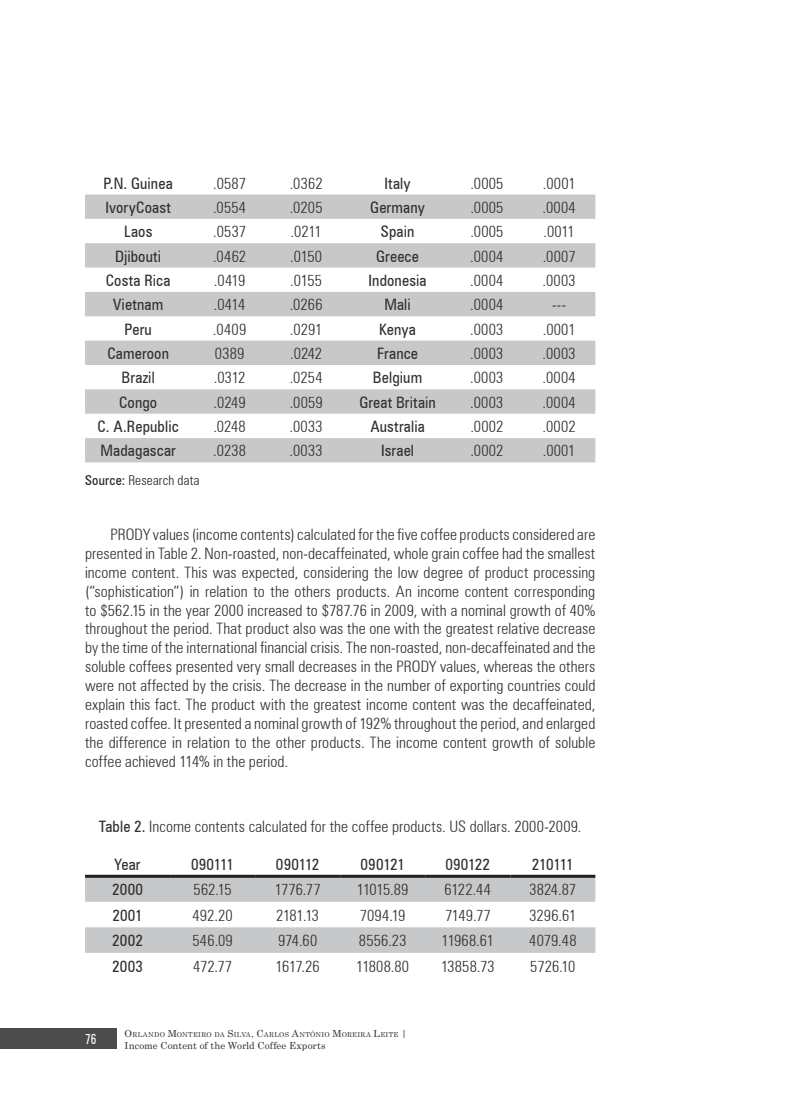
<style>
.page{position:relative;width:808px;height:1106px;background:#fff}
.page>*{position:absolute;margin:0;border:0;box-sizing:border-box;transform-origin:0 0}
.t1{font:300 condensed 15.75px/18.9px "Zurich BT";letter-spacing:.01em;color:#312f30;text-align:justify}
.t2{font:condensed 15.75px "Zurich BT";letter-spacing:.01em;color:#312f30}
.t3{font:condensed 14.25px "Zurich BT";color:#fff;scale:.84 1}
.t4{font:300 condensed 13.5px "Zurich BT";letter-spacing:.015em;color:#231f20}
.t5{font:9.75px "Century Schoolbook";letter-spacing:.005em;color:#312f30}
.t6{font:6.9px "Century Schoolbook";letter-spacing:.05em;color:#312f30}
.s1{font-weight:400}
.s2{font-size:9.75px}
</style>
<div class="page">
<div style="left:0;top:1028px;width:117px;height:20px;background:#4b4c4d"></div>
<svg style="left:85px;top:194px;width:510px;height:268px;fill:#c9cacc"></svg>
<svg style="left:85px;top:877px;width:510px;height:75px;fill:#c7c8ca"></svg>
<hr style="left:85px;top:874px;width:85px;height:3px;background:#231f20">
<hr style="left:170px;top:874px;width:85px;height:3px;background:#231f20">
<hr style="left:255px;top:874px;width:85px;height:3px;background:#231f20">
<hr style="left:340px;top:874px;width:85px;height:3px;background:#231f20">
<hr style="left:425px;top:874px;width:85px;height:3px;background:#231f20">
<hr style="left:510px;top:874px;width:85px;height:3px;background:#231f20">
<p class="t2" style="left:104px;top:173px;width:71px">P.N. Guinea</p>
<p class="t1" style="left:213px;top:173px;width:34px">.0587</p>
<p class="t1" style="left:290px;top:173px;width:34px">.0362</p>
<p class="t2" style="left:384px;top:173px;width:28px">Italy</p>
<p class="t1" style="left:470px;top:173px;width:35px">.0005</p>
<p class="t1" style="left:543px;top:173px;width:34px">.0001</p>
<p class="t2" style="left:105px;top:198px;width:67px">IvoryCoast</p>
<p class="t1" style="left:213px;top:198px;width:35px">.0554</p>
<p class="t1" style="left:290px;top:198px;width:34px">.0205</p>
<p class="t2" style="left:370px;top:198px;width:56px">Germany</p>
<p class="t1" style="left:470px;top:198px;width:35px">.0005</p>
<p class="t1" style="left:542px;top:198px;width:35px">.0004</p>
<p class="t2" style="left:124px;top:222px;width:30px">Laos</p>
<p class="t1" style="left:213px;top:222px;width:34px">.0537</p>
<p class="t1" style="left:291px;top:222px;width:33px">.0211</p>
<p class="t2" style="left:381px;top:222px;width:35px">Spain</p>
<p class="t1" style="left:470px;top:222px;width:35px">.0005</p>
<p class="t1" style="left:543px;top:222px;width:33px">.0011</p>
<p class="t2" style="left:115px;top:246px;width:48px">Djibouti</p>
<p class="t1" style="left:213px;top:246px;width:35px">.0462</p>
<p class="t1" style="left:290px;top:246px;width:33px">.0150</p>
<p class="t2" style="left:376px;top:246px;width:44px">Greece</p>
<p class="t1" style="left:470px;top:246px;width:35px">.0004</p>
<p class="t1" style="left:543px;top:246px;width:34px">.0007</p>
<p class="t2" style="left:106px;top:271px;width:66px">Costa Rica</p>
<p class="t1" style="left:214px;top:271px;width:33px">.0419</p>
<p class="t1" style="left:290px;top:271px;width:33px">.0155</p>
<p class="t2" style="left:369px;top:271px;width:60px">Indonesia</p>
<p class="t1" style="left:470px;top:271px;width:35px">.0004</p>
<p class="t1" style="left:542px;top:271px;width:35px">.0003</p>
<p class="t2" style="left:113px;top:295px;width:52px">Vietnam</p>
<p class="t1" style="left:214px;top:295px;width:33px">.0414</p>
<p class="t1" style="left:290px;top:295px;width:34px">.0266</p>
<p class="t2" style="left:384px;top:295px;width:28px">Mali</p>
<p class="t1" style="left:470px;top:295px;width:35px">.0004</p>
<p class="t1" style="left:552px;top:295px;width:15px">---</p>
<p class="t2" style="left:124px;top:319px;width:29px">Peru</p>
<p class="t1" style="left:213px;top:319px;width:35px">.0409</p>
<p class="t1" style="left:290px;top:319px;width:34px">.0291</p>
<p class="t2" style="left:379px;top:319px;width:38px">Kenya</p>
<p class="t1" style="left:470px;top:319px;width:35px">.0003</p>
<p class="t1" style="left:543px;top:319px;width:34px">.0001</p>
<p class="t2" style="left:107px;top:344px;width:63px">Cameroon</p>
<p class="t1" style="left:215px;top:344px;width:31px">0389</p>
<p class="t1" style="left:290px;top:344px;width:33px">.0242</p>
<p class="t2" style="left:377px;top:344px;width:43px">France</p>
<p class="t1" style="left:470px;top:344px;width:35px">.0003</p>
<p class="t1" style="left:542px;top:344px;width:35px">.0003</p>
<p class="t2" style="left:122px;top:368px;width:35px">Brazil</p>
<p class="t1" style="left:214px;top:368px;width:33px">.0312</p>
<p class="t1" style="left:290px;top:368px;width:34px">.0254</p>
<p class="t2" style="left:373px;top:368px;width:51px">Belgium</p>
<p class="t1" style="left:470px;top:368px;width:35px">.0003</p>
<p class="t1" style="left:542px;top:368px;width:35px">.0004</p>
<p class="t2" style="left:119px;top:392px;width:40px">Congo</p>
<p class="t1" style="left:213px;top:392px;width:34px">.0249</p>
<p class="t1" style="left:290px;top:392px;width:34px">.0059</p>
<p class="t2" style="left:359px;top:392px;width:78px">Great Britain</p>
<p class="t1" style="left:470px;top:392px;width:35px">.0003</p>
<p class="t1" style="left:542px;top:392px;width:35px">.0004</p>
<p class="t2" style="left:98px;top:417px;width:83px">C. A.Republic</p>
<p class="t1" style="left:213px;top:417px;width:34px">.0248</p>
<p class="t1" style="left:290px;top:417px;width:35px">.0033</p>
<p class="t2" style="left:370px;top:417px;width:56px">Australia</p>
<p class="t1" style="left:470px;top:417px;width:35px">.0002</p>
<p class="t1" style="left:543px;top:417px;width:35px">.0002</p>
<p class="t2" style="left:101px;top:441px;width:77px">Madagascar</p>
<p class="t1" style="left:213px;top:441px;width:34px">.0238</p>
<p class="t1" style="left:290px;top:441px;width:35px">.0033</p>
<p class="t2" style="left:381px;top:441px;width:34px">Israel</p>
<p class="t1" style="left:470px;top:441px;width:35px">.0002</p>
<p class="t1" style="left:543px;top:441px;width:34px">.0001</p>
<p class="t4" style="left:85px;top:472px;width:116px"><span class="s1">Source:</span> Research data</p>
<p class="t1" style="left:85px;top:524px;width:512px;text-indent:26px">PRODY values (income contents) calculated for the five coffee products considered are presented in Table 2. Non-roasted, non-decaffeinated, whole grain coffee had the smallest income content. This was expected, considering the low degree of product processing (“sophistication”) in relation to the others products. An income content corresponding to $562.15 in the year 2000 increased to $787.76 in 2009, with a nominal growth of 40% throughout the period. That product also was the one with the greatest relative decrease by the time of the international financial crisis. The non-roasted, non-decaffeinated and the soluble coffees presented very small decreases in the PRODY values, whereas the others were not affected by the crisis. The decrease in the number of exporting countries could explain this fact. The product with the greatest income content was the decaffeinated, roasted coffee. It presented a nominal growth of 192% throughout the period, and enlarged the difference in relation to the other products. The income content growth of soluble coffee achieved 114% in the period.</p>
<p class="t1" style="left:99px;top:816px;width:484px"><span class="s1">Table 2.</span> Income contents calculated for the coffee products. US dollars. 2000-2009.</p>
<p class="t2" style="left:115px;top:854px;width:27px">Year</p>
<p class="t2" style="left:191px;top:854px;width:45px">090111</p>
<p class="t2" style="left:276px;top:854px;width:45px">090112</p>
<p class="t2" style="left:360px;top:854px;width:46px">090121</p>
<p class="t2" style="left:445px;top:854px;width:46px">090122</p>
<p class="t2" style="left:532px;top:854px;width:43px">210111</p>
<p class="t2" style="left:112px;top:879px;width:33px">2000</p>
<p class="t1" style="left:194px;top:879px;width:40px">562.15</p>
<p class="t1" style="left:275px;top:879px;width:47px">1776.77</p>
<p class="t1" style="left:357px;top:879px;width:53px">11015.89</p>
<p class="t1" style="left:445px;top:879px;width:48px">6122.44</p>
<p class="t1" style="left:529px;top:879px;width:48px">3824.87</p>
<p class="t2" style="left:112px;top:905px;width:32px">2001</p>
<p class="t1" style="left:193px;top:905px;width:42px">492.20</p>
<p class="t1" style="left:276px;top:905px;width:45px">2181.13</p>
<p class="t1" style="left:360px;top:905px;width:47px">7094.19</p>
<p class="t1" style="left:445px;top:905px;width:47px">7149.77</p>
<p class="t1" style="left:529px;top:905px;width:48px">3296.61</p>
<p class="t2" style="left:112px;top:931px;width:32px">2002</p>
<p class="t1" style="left:192px;top:931px;width:42px">546.09</p>
<p class="t1" style="left:278px;top:931px;width:41px">974.60</p>
<p class="t1" style="left:359px;top:931px;width:49px">8556.23</p>
<p class="t1" style="left:442px;top:931px;width:54px">11968.61</p>
<p class="t1" style="left:529px;top:931px;width:49px">4079.48</p>
<p class="t2" style="left:112px;top:956px;width:32px">2003</p>
<p class="t1" style="left:193px;top:956px;width:40px">472.77</p>
<p class="t1" style="left:276px;top:956px;width:46px">1617.26</p>
<p class="t1" style="left:356px;top:956px;width:54px">11808.80</p>
<p class="t1" style="left:441px;top:956px;width:55px">13858.73</p>
<p class="t1" style="left:530px;top:956px;width:47px">5726.10</p>
<p class="t3" style="left:85px;top:1030px;width:15px">76</p>
<p class="t6" style="left:125px;top:1028px;width:284px"><span class="s2">O</span>RLANDO <span class="s2">M</span>ONTEIRO DA <span class="s2">S</span>ILVA<span class="s2">, C</span>ARLOS <span class="s2">A</span>NTÔNIO <span class="s2">M</span>OREIRA <span class="s2">L</span>EITE <span class="s2">|</span></p>
<p class="t5" style="left:125px;top:1037px;width:203px">Income Content of the World Coffee Exports</p>
</div>
